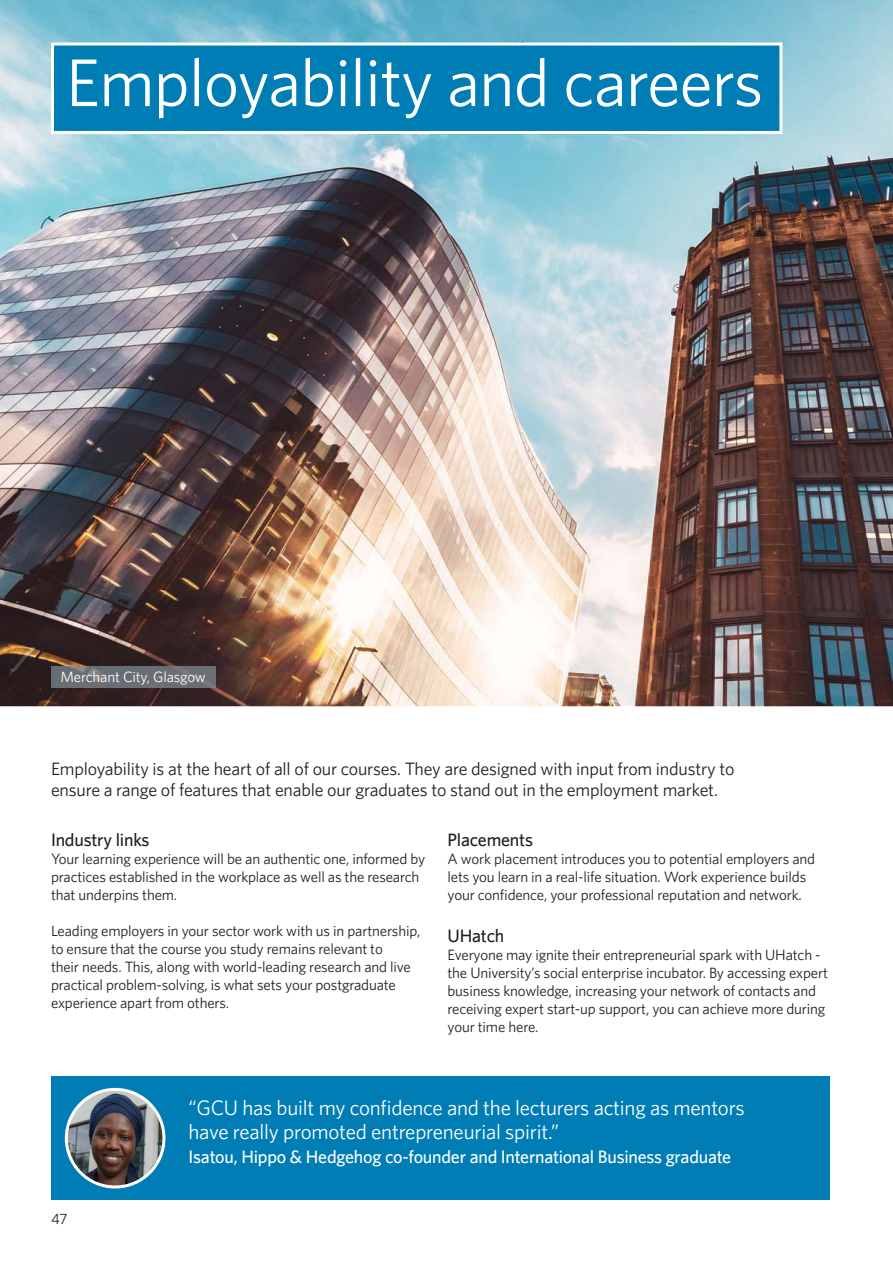
<style>
.page{position:relative;width:893px;height:1263px;background:#fff}
.page>*{position:absolute;margin:0;border:0;box-sizing:border-box;transform-origin:0 0}
.t1{font:67.5px "Whitney";letter-spacing:-.01em;color:#fff}
.t2{font:21px/24px "Whitney";letter-spacing:-.01em;color:#fff}
.t3{font:18px/21px "Whitney";letter-spacing:-.01em;color:#231f20}
.t4{font:500 18px "Whitney";letter-spacing:-.015em;color:#fff}
.t5{font:500 18px "Whitney";letter-spacing:-.01em;color:#231f20}
.t6{font:15px/18px "Whitney";letter-spacing:-.01em;color:#231f20}
.t7{font:15px "Whitney";letter-spacing:-.01em;color:#fff}
</style>
<div class="page">
<img style="left:0;top:0;width:893px;height:706px">
<svg style="left:51px;top:43px;width:731px;height:91px;background:#1185ba"></svg>
<div style="left:51px;top:1076px;width:778px;height:123px;background:#007db5"></div>
<img style="left:65px;top:1088px;width:100px;height:100px">
<img style="left:51px;top:666px;width:164px;height:22px">
<h1 class="t1" style="left:66px;top:38px;width:699px">Employability and careers</h1>
<p class="t7" style="left:61px;top:666px;width:147px">Merchant City, Glasgow</p>
<p class="t3" style="left:51px;top:757px;width:685px">Employability is at the heart of all of our courses. They are designed with input from industry to ensure a range of features that enable our graduates to stand out in the employment market.</p>
<p class="t5" style="left:51px;top:828px;width:100px">Industry links</p>
<p class="t6" style="left:51px;top:849px;width:376px">Your learning experience will be an authentic one, informed by practices established in the workplace as well as the research that underpins them.</p>
<p class="t6" style="left:51px;top:921px;width:371px">Leading employers in your sector work with us in partnership, to ensure that the course you study remains relevant to<br>their needs. This, along with world-leading research and live practical problem-solving, is what sets your postgraduate experience apart from others.</p>
<p class="t5" style="left:448px;top:828px;width:87px">Placements</p>
<p class="t6" style="left:448px;top:849px;width:369px">A work placement introduces you to potential employers and lets you learn in a real-life situation. Work experience builds your confidence, your professional reputation and network.</p>
<p class="t5" style="left:448px;top:924px;width:58px">UHatch</p>
<p class="t6" style="left:448px;top:945px;width:382px">Everyone may ignite their entrepreneurial spark with UHatch - the University’s social enterprise incubator. By accessing expert business knowledge, increasing your network of contacts and receiving expert start-up support, you can achieve more during your time here.</p>
<p class="t6" style="left:51px;top:1209px;width:18px">47</p>
<h2 class="t2" style="left:189px;top:1095px;width:558px">“GCU has built my confidence and the lecturers acting as mentors have really promoted entrepreneurial spirit.”</h2>
<p class="t4" style="left:189px;top:1145px;width:544px">Isatou, Hippo &amp; Hedgehog co-founder and International Business graduate</p>
</div>
